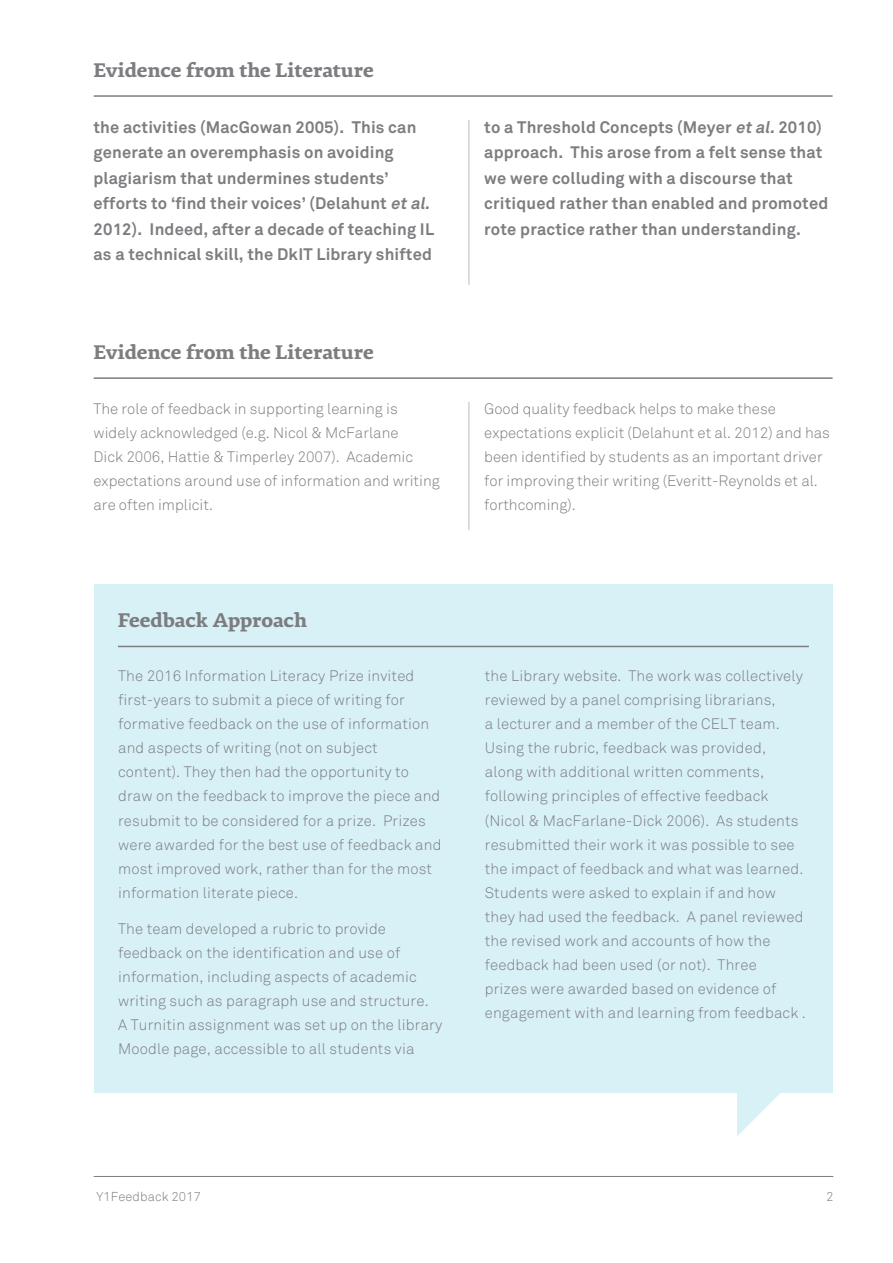
<style>
.page{position:relative;width:893px;height:1263px;background:#fff}
.page>*{position:absolute;margin:0;border:0;box-sizing:border-box;transform-origin:0 0}
.HEADING{font:700 21px "Premiera";color:#7b7d80}
.INTRO{font:700 16.5px/25.5px "Akkurat";letter-spacing:.01em;color:#7b7d80}
.BULLET{font:300 15px/24px "Akkurat";letter-spacing:.01em;color:#7b7d80}
.BODY{font:300 15px/24px "Akkurat";color:#7b7d80}
.t1{font:300 12.75px "Akkurat";letter-spacing:.01em;color:#7b7d80}
.s1{font-style:italic}
</style>
<div class="page">
<hr style="left:94px;top:1176px;width:739px;height:1px;background:#7b7d80">
<hr style="left:94px;top:95px;width:739px;height:2px;background:#7b7d80">
<hr style="left:469px;top:120px;width:1px;height:165px;background:#babbbe">
<hr style="left:94px;top:377px;width:739px;height:2px;background:#7b7d80">
<hr style="left:469px;top:402px;width:1px;height:128px;background:#babbbe">
<div style="left:94px;top:584px;width:738px;height:509px;background:#d8f1f7"></div>
<hr style="left:118px;top:646px;width:691px;height:1px;background:#7b7d80">
<svg style="left:737px;top:1093px;width:43px;height:43px"></svg>
<p class="HEADING" style="left:94px;top:56px;width:282px">Evidence from the Literature</p>
<p class="INTRO" style="left:94px;top:115px;width:342px">the activities (MacGowan 2005). This can generate an overemphasis on avoiding plagiarism that undermines students’ efforts to ‘find their voices’ (Delahunt <span class="s1">et al.<br></span>2012). Indeed, after a decade of teaching IL as a technical skill, the DkIT Library shifted</p>
<p class="INTRO" style="left:484px;top:115px;width:346px">to a Threshold Concepts (Meyer <span class="s1">et al.</span>2010) approach. This arose from a felt sense that we were colluding with a discourse that critiqued rather than enabled and promoted rote practice rather than understanding.</p>
<p class="HEADING" style="left:94px;top:338px;width:282px">Evidence from the Literature</p>
<p class="BODY" style="left:94px;top:397px;width:348px">The role of feedback in supporting learning is widely acknowledged (e.g. Nicol &amp; McFarlane<br>Dick 2006, Hattie &amp; Timperley 2007). Academic expectations around use of information and writing are often implicit.</p>
<p class="BODY" style="left:484px;top:397px;width:347px">Good quality feedback helps to make these expectations explicit (Delahunt et al. 2012) and has been identified by students as an important driver for improving their writing (Everitt-Reynolds et al. forthcoming).</p>
<p class="HEADING" style="left:118px;top:607px;width:191px">Feedback Approach</p>
<p class="BULLET" style="left:118px;top:664px;width:325px">The 2016 Information Literacy Prize invited first-years to submit a piece of writing for formative feedback on the use of information and aspects of writing (not on subject content). They then had the opportunity to draw on the feedback to improve the piece and resubmit to be considered for a prize. Prizes were awarded for the best use of feedback and most improved work, rather than for the most information literate piece.</p>
<p class="BULLET" style="left:118px;top:917px;width:326px">The team developed a rubric to provide feedback on the identification and use of information, including aspects of academic writing such as paragraph use and structure.<br>A Turnitin assignment was set up on the library Moodle page, accessible to all students via</p>
<p class="BULLET" style="left:485px;top:664px;width:323px">the Library website. The work was collectively reviewed by a panel comprising librarians,<br>a lecturer and a member of the CELT team.<br>Using the rubric, feedback was provided, along with additional written comments, following principles of effective feedback (Nicol &amp; MacFarlane-Dick 2006). As students resubmitted their work it was possible to see the impact of feedback and what was learned.<br>Students were asked to explain if and how they had used the feedback. A panel reviewed the revised work and accounts of how the feedback had been used (or not). Three<br>prizes were awarded based on evidence of engagement with and learning from feedback .</p>
<p class="t1" style="left:97px;top:1189px;width:106px">Y1Feedback 2017</p>
<p class="t1" style="left:826px;top:1189px;width:9px">2</p>
</div>
